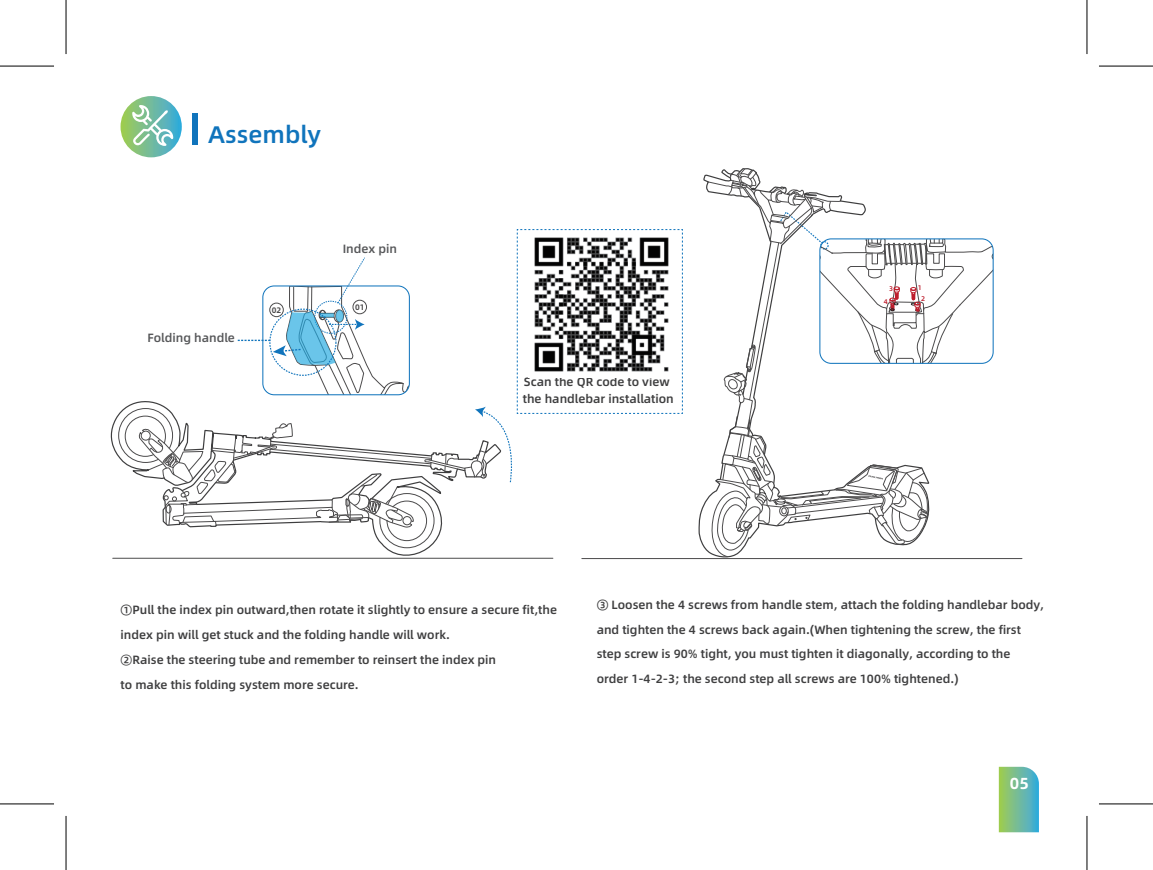
<style>
.page{position:relative;width:1153px;height:870px;background:#fff}
.page>*{position:absolute;margin:0;border:0;box-sizing:border-box;transform-origin:0 0}
.t1{font:500 24px "Alibaba Pu Hui Ti";color:#1074bc}
.t2{font:700 16px "Alibaba Pu Hui Ti";color:#fff}
.t3{font:500 12px/24.8px "Alibaba Pu Hui Ti";color:#3e3e3f}
.t4{font:500 12px "Alibaba Pu Hui Ti";color:#57585a}
.t5{font:700 8px "Alibaba Pu Hui Ti";color:#4c4b4c}
.t6{font:500 6.8px/10.6px "Alibaba Pu Hui Ti";color:#be1d2c;text-align:center}
</style>
<div class="page">
<svg style="left:998px;top:766px;width:40px;height:65px"></svg>
<div style="left:192px;top:113px;width:5px;height:32px;background:#1074bc"></div>
<svg style="left:120px;top:96px;width:62px;height:61px"></svg>
<svg style="left:132px;top:105px;width:41px;height:41px"></svg>
<hr style="left:113px;top:557px;width:440px;height:1px;background:#4c4b4c">
<hr style="left:582px;top:558px;width:440px;height:1px;background:#4c4b4c">
<svg style="left:702px;top:168px;width:291px;height:390px"></svg>
<svg style="left:110px;top:415px;width:391px;height:144px"></svg>
<svg style="left:118px;top:229px;width:565px;height:319px"></svg>
<hr style="left:0;top:66px;width:54px;height:1px;background:#000">
<hr style="left:1098px;top:66px;width:54px;height:1px;background:#000">
<hr style="left:0;top:803px;width:54px;height:1px;background:#000">
<hr style="left:1098px;top:803px;width:54px;height:1px;background:#000">
<hr style="left:66px;top:0;width:1px;height:54px;background:#000">
<hr style="left:66px;top:815px;width:1px;height:54px;background:#000">
<hr style="left:1086px;top:0;width:1px;height:54px;background:#000">
<hr style="left:1086px;top:815px;width:1px;height:54px;background:#000">
<h1 class="t1" style="left:208px;top:115px;width:114px">Assembly</h1>
<p class="t4" style="left:147px;top:328px;width:89px">Folding handle</p>
<p class="t5" style="left:272px;top:303px;width:11px">02</p>
<p class="t4" style="left:343px;top:239px;width:56px">Index pin</p>
<p class="t5" style="left:355px;top:300px;width:11px">01</p>
<p class="t3" style="left:523px;top:372px;width:152px;line-height:16.8px">Scan the QR code to view the handlebar installation</p>
<p class="t6" style="left:889px;top:282px;width:5px">3</p>
<p class="t6" style="left:884px;top:296px;width:5px">4</p>
<p class="t6" style="left:917px;top:282px;width:9px">1<br>2</p>
<p class="t3" style="left:121px;top:596px;width:438px">①Pull the index pin outward,then rotate it slightly to ensure a secure fit,the index pin will get stuck and the folding handle will work.<br>②Raise the steering tube and remember to reinsert the index pin<br>to make this folding system more secure.</p>
<p class="t3" style="left:596px;top:591px;width:449px">③ Loosen the 4 screws from handle stem, attach the folding handlebar body, and tighten the 4 screws back again.(When tightening the screw, the first step screw is 90% tight, you must tighten it diagonally, according to the order 1-4-2-3; the second step all screws are 100% tightened.)</p>
<h2 class="t2" style="left:1010px;top:770px;width:20px">05</h2>
</div>
